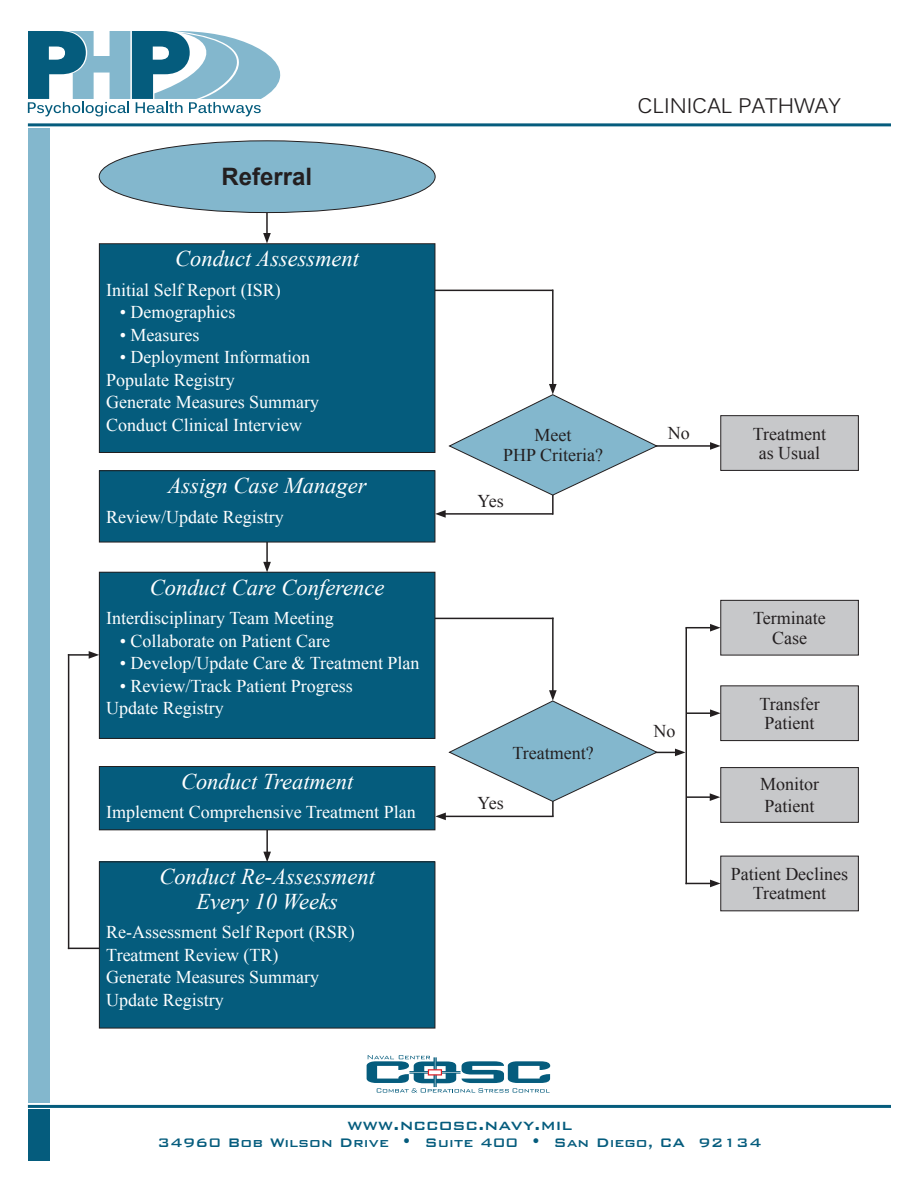
<style>
.page{position:relative;width:918px;height:1188px;background:#fff}
.page>*{position:absolute;margin:0;border:0;box-sizing:border-box;transform-origin:0 0}
.t1{font:700 24px "Arial";color:#231f20}
.t2{font:italic 22.5px "Times New Roman";color:#fff}
.t3{font:21px "Kalinga";color:#231f20}
.t4{font:500 19.5px "Bank Gothic BT";color:#055c7d}
.t5{font:18px "Times New Roman";color:#fff}
.t6{font:18px/19.5px "Times New Roman";color:#231f20;text-align:center}
.t7{font:500 16.5px "Bank Gothic BT";color:#055c7d}
</style>
<div class="page">
<hr style="left:552px;top:774px;width:2px;height:43px;background:#231f20">
<hr style="left:427px;top:618px;width:127px;height:1px;background:#231f20">
<hr style="left:552px;top:483px;width:2px;height:32px;background:#231f20">
<hr style="left:433px;top:290px;width:120px;height:1px;background:#231f20">
<hr style="left:68px;top:948px;width:36px;height:1px;background:#231f20">
<hr style="left:266px;top:204px;width:2px;height:31px;background:#231f20">
<svg style="left:263px;top:233px;width:8px;height:11px"></svg>
<hr style="left:266px;top:530px;width:2px;height:34px;background:#231f20">
<svg style="left:263px;top:562px;width:8px;height:10px"></svg>
<hr style="left:266px;top:820px;width:2px;height:34px;background:#231f20">
<svg style="left:263px;top:852px;width:8px;height:10px"></svg>
<hr style="left:644px;top:445px;width:68px;height:2px;background:#231f20">
<svg style="left:710px;top:442px;width:11px;height:8px"></svg>
<hr style="left:68px;top:654px;width:23px;height:2px;background:#231f20">
<svg style="left:89px;top:651px;width:10px;height:8px"></svg>
<hr style="left:641px;top:752px;width:36px;height:1px;background:#231f20">
<svg style="left:675px;top:749px;width:11px;height:7px"></svg>
<svg style="left:686px;top:880px;width:35px;height:7px"></svg>
<hr style="left:686px;top:796px;width:26px;height:2px;background:#231f20">
<svg style="left:710px;top:793px;width:10px;height:8px"></svg>
<hr style="left:687px;top:712px;width:25px;height:2px;background:#231f20">
<svg style="left:710px;top:709px;width:11px;height:8px"></svg>
<svg style="left:686px;top:624px;width:35px;height:8px"></svg>
<div style="left:28px;top:128px;width:21px;height:975px;background:#83b7cd"></div>
<div style="left:28px;top:1110px;width:21px;height:51px;background:#055c7d"></div>
<hr style="left:28px;top:1105px;width:863px;height:3px;background:#055c7d">
<hr style="left:28px;top:123px;width:863px;height:3px;background:#055c7d">
<svg style="left:28px;top:31px;width:253px;height:85px"></svg>
<svg style="left:367px;top:1055px;width:183px;height:38px"></svg>
<div style="left:99px;top:244px;width:336px;height:208px;background:#055c7d"></div>
<div style="left:99px;top:244px;width:336px;height:209px;border:1px solid #231f20"></div>
<div style="left:99px;top:471px;width:336px;height:71px;background:#055c7d"></div>
<div style="left:99px;top:471px;width:336px;height:71px;border:1px solid #231f20"></div>
<div style="left:99px;top:572px;width:336px;height:166px;background:#055c7d"></div>
<div style="left:99px;top:572px;width:336px;height:167px;border:1px solid #231f20"></div>
<div style="left:99px;top:767px;width:336px;height:63px;background:#055c7d"></div>
<div style="left:99px;top:766px;width:336px;height:64px;border:1px solid #231f20"></div>
<div style="left:99px;top:862px;width:336px;height:166px;background:#055c7d"></div>
<div style="left:99px;top:862px;width:336px;height:166px;border:1px solid #231f20"></div>
<div style="left:721px;top:416px;width:137px;height:54px;background:#c7c8ca"></div>
<div style="left:721px;top:415px;width:138px;height:56px;border:1px solid #231f20"></div>
<div style="left:721px;top:600px;width:137px;height:55px;background:#c7c8ca"></div>
<div style="left:721px;top:600px;width:138px;height:55px;border:1px solid #231f20"></div>
<div style="left:721px;top:686px;width:137px;height:55px;background:#c7c8ca"></div>
<div style="left:721px;top:686px;width:138px;height:55px;border:1px solid #231f20"></div>
<div style="left:721px;top:768px;width:137px;height:54px;background:#c7c8ca"></div>
<div style="left:721px;top:767px;width:138px;height:56px;border:1px solid #231f20"></div>
<div style="left:721px;top:856px;width:137px;height:55px;background:#c7c8ca"></div>
<div style="left:721px;top:856px;width:138px;height:55px;border:1px solid #231f20"></div>
<div style="left:99px;top:141px;width:336px;height:72px;background:#83b7cd;border-radius:50%"></div>
<hr style="left:686px;top:628px;width:1px;height:256px;background:#231f20">
<hr style="left:68px;top:654px;width:1px;height:295px;background:#231f20">
<hr style="left:552px;top:290px;width:2px;height:96px;background:#231f20">
<svg style="left:449px;top:384px;width:208px;height:112px"></svg>
<hr style="left:552px;top:618px;width:2px;height:75px;background:#231f20">
<svg style="left:449px;top:690px;width:208px;height:112px"></svg>
<hr style="left:443px;top:513px;width:110px;height:2px;background:#231f20">
<svg style="left:435px;top:510px;width:11px;height:8px"></svg>
<hr style="left:444px;top:816px;width:110px;height:1px;background:#231f20">
<svg style="left:435px;top:813px;width:11px;height:7px"></svg>
<p class="t1" style="left:222px;top:161px;width:92px">Referral</p>
<p class="t2" style="left:175px;top:243px;width:185px">Conduct Assessment</p>
<p class="t5" style="left:106px;top:277px;width:176px">Initial Self Report (ISR)</p>
<p class="t5" style="left:120px;top:300px;width:117px">• Demographics</p>
<p class="t5" style="left:120px;top:322px;width:81px">• Measures</p>
<p class="t5" style="left:120px;top:345px;width:192px">• Deployment Information</p>
<p class="t5" style="left:106px;top:367px;width:130px">Populate Registry</p>
<p class="t5" style="left:106px;top:390px;width:214px">Generate Measures Summary</p>
<p class="t5" style="left:106px;top:412px;width:197px">Conduct Clinical Interview</p>
<p class="t2" style="left:168px;top:470px;width:200px">Assign Case Manager</p>
<p class="t5" style="left:106px;top:504px;width:179px">Review/Update Registry</p>
<p class="t2" style="left:150px;top:572px;width:236px">Conduct Care Conference</p>
<p class="t5" style="left:106px;top:606px;width:229px">Interdisciplinary Team Meeting</p>
<p class="t5" style="left:120px;top:628px;width:212px">• Collaborate on Patient Care</p>
<p class="t5" style="left:120px;top:651px;width:301px">• Develop/Update Care &amp; Treatment Plan</p>
<p class="t5" style="left:120px;top:673px;width:235px">• Review/Track Patient Progress</p>
<p class="t5" style="left:106px;top:696px;width:119px">Update Registry</p>
<p class="t2" style="left:181px;top:766px;width:174px">Conduct Treatment</p>
<p class="t5" style="left:106px;top:800px;width:311px">Implement Comprehensive Treatment Plan</p>
<p class="t2" style="left:159px;top:861px;width:217px">Conduct Re-Assessment</p>
<p class="t2" style="left:196px;top:886px;width:143px">Every 10 Weeks</p>
<p class="t5" style="left:106px;top:920px;width:250px">Re-Assessment Self Report (RSR)</p>
<p class="t5" style="left:106px;top:943px;width:174px">Treatment Review (TR)</p>
<p class="t5" style="left:106px;top:965px;width:214px">Generate Measures Summary</p>
<p class="t5" style="left:106px;top:988px;width:119px">Update Registry</p>
<p class="t3" style="left:637px;top:92px;width:205px">CLINICAL PATHWAY</p>
<p class="t6" style="left:535px;top:425px;width:38px">Meet</p>
<p class="t6" style="left:503px;top:445px;width:101px">PHP Criteria?</p>
<p class="t6" style="left:478px;top:491px;width:28px">Yes</p>
<p class="t6" style="left:512px;top:743px;width:83px">Treatment?</p>
<p class="t6" style="left:478px;top:793px;width:28px">Yes</p>
<p class="t6" style="left:668px;top:423px;width:23px">No</p>
<p class="t6" style="left:753px;top:423px;width:75px">Treatment</p>
<p class="t6" style="left:759px;top:443px;width:63px">as Usual</p>
<p class="t6" style="left:654px;top:721px;width:23px">No</p>
<p class="t6" style="left:753px;top:608px;width:74px">Terminate</p>
<p class="t6" style="left:772px;top:628px;width:36px">Case</p>
<p class="t6" style="left:759px;top:694px;width:62px">Transfer</p>
<p class="t6" style="left:765px;top:713px;width:52px">Patient</p>
<p class="t6" style="left:760px;top:774px;width:61px">Monitor</p>
<p class="t6" style="left:765px;top:796px;width:52px">Patient</p>
<p class="t6" style="left:731px;top:864px;width:119px">Patient Declines<br>Treatment</p>
<p class="t4" style="left:347px;top:1114px;width:227px">www.nccosc.navy.mil</p>
<p class="t7" style="left:157px;top:1133px;width:606px">34960 Bob Wilson Drive • Suite 400 • San Diego, CA 92134</p>
</div>
